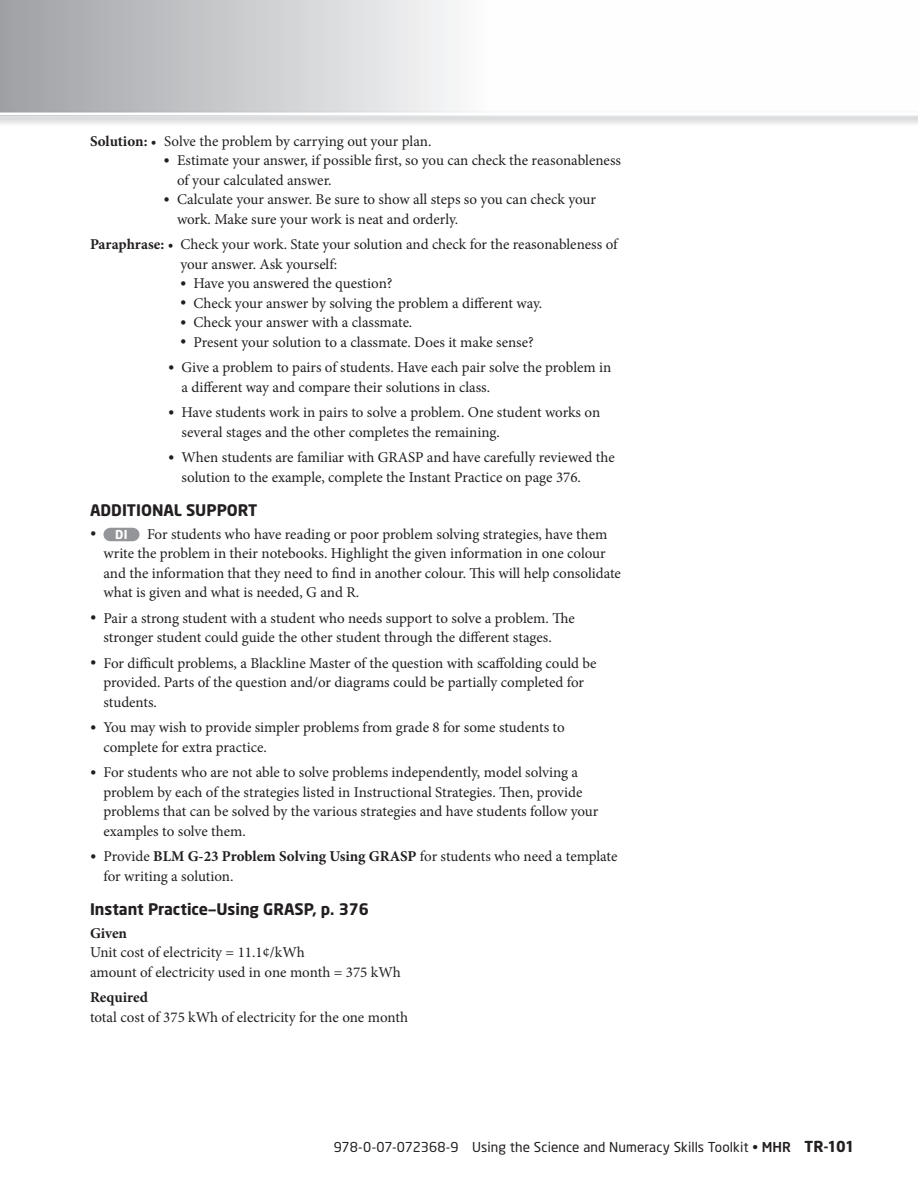
<style>
.page{position:relative;width:918px;height:1188px;background:#fff}
.page>*{position:absolute;margin:0;border:0;box-sizing:border-box;transform-origin:0 0}
.t1{font:700 15.75px "Neo Sans";color:#231f20}
.t2{font:15px/19.5px "Minion Pro";color:#231f20}
.t3{font:700 15px "Minion Pro";letter-spacing:-.005em;color:#231f20}
.t4{font:13.5px "Neo Sans";letter-spacing:.005em;color:#231f20}
.t5{font:700 12.15px "Neo Sans";color:#fff}
.s1{font-weight:700}
.s2{font-size:16.5px}
.s3{font-family:"Minion Pro";font-weight:400;font-size:16.5px;color:#231f20}
.s4{font-weight:500}
.s5{font-weight:700;font-size:15px}
</style>
<div class="page">
<svg style="left:0;top:0;width:455px;height:110px;background:#c8c9cc"></svg>
<svg style="left:0;top:111px;width:918px;height:6px"></svg>
<div style="left:104px;top:528px;width:36px;height:13px;background:#939598;border-radius:7px"></div>
<p class="t2" style="left:90px;top:133px;width:343px"><span class="s1">Solution:</span> • Solve the problem by carrying out your plan.</p>
<p class="t2" style="left:177px;top:152px;width:446px;text-indent:-14px"><span class="s2">•</span> Estimate your answer, if possible first, so you can check the reasonableness of your calculated answer.</p>
<p class="t2" style="left:177px;top:191px;width:421px;text-indent:-14px"><span class="s2">•</span> Calculate your answer. Be sure to show all steps so you can check your work. Make sure your work is neat and orderly.</p>
<p class="t2" style="left:180px;top:236px;width:439px;text-indent:-90px"><span class="s1">Paraphrase:</span> • Check your work. State your solution and check for the reasonableness of your answer. Ask yourself:</p>
<p class="t2" style="left:180px;top:275px;width:214px"><span class="s2">•</span> Have you answered the question?</p>
<p class="t2" style="left:180px;top:295px;width:364px"><span class="s2">•</span> Check your answer by solving the problem a different way.</p>
<p class="t2" style="left:180px;top:314px;width:234px"><span class="s2">•</span> Check your answer with a classmate.</p>
<p class="t2" style="left:180px;top:334px;width:356px"><span class="s2">•</span> Present your solution to a classmate. Does it make sense?</p>
<p class="t2" style="left:182px;top:359px;width:431px;text-indent:-14px"><span class="s2">•</span> Give a problem to pairs of students. Have each pair solve the problem in a different way and compare their solutions in class.</p>
<p class="t2" style="left:182px;top:404px;width:420px;text-indent:-14px"><span class="s2">•</span> Have students work in pairs to solve a problem. One student works on several stages and the other completes the remaining.</p>
<p class="t2" style="left:182px;top:449px;width:435px;text-indent:-14px"><span class="s2">•</span> When students are familiar with GRASP and have carefully reviewed the solution to the example, complete the Instant Practice on page 376.</p>
<p class="t1" style="left:90px;top:504px;width:169px">ADDITIONAL SUPPORT</p>
<p class="t5" style="left:90px;top:529px;width:39px"><span class="s3">•</span> DI</p>
<p class="t2" style="left:104px;top:526px;width:519px;text-indent:44px">For students who have reading or poor problem solving strategies, have them write the problem in their notebooks. Highlight the given information in one colour and the information that they need to find in another colour. This will help consolidate what is given and what is needed, G and R.</p>
<p class="t2" style="left:104px;top:610px;width:473px;text-indent:-14px"><span class="s2">•</span> Pair a strong student with a student who needs support to solve a problem. The stronger student could guide the other student through the different stages.</p>
<p class="t2" style="left:104px;top:655px;width:495px;text-indent:-14px"><span class="s2">•</span> For difficult problems, a Blackline Master of the question with scaffolding could be provided. Parts of the question and/or diagrams could be partially completed for students.</p>
<p class="t2" style="left:104px;top:719px;width:463px;text-indent:-14px"><span class="s2">•</span> You may wish to provide simpler problems from grade 8 for some students to complete for extra practice.</p>
<p class="t2" style="left:104px;top:764px;width:496px;text-indent:-14px"><span class="s2">•</span> For students who are not able to solve problems independently, model solving a problem by each of the strategies listed in Instructional Strategies. Then, provide problems that can be solved by the various strategies and have students follow your examples to solve them.</p>
<p class="t2" style="left:104px;top:848px;width:515px;text-indent:-14px"><span class="s2">•</span> Provide <span class="s1">BLM G-23 Problem Solving Using GRASP</span> for students who need a template for writing a solution.</p>
<p class="t1" style="left:90px;top:903px;width:281px">Instant Practice—Using GRASP, p. 376</p>
<p class="t3" style="left:90px;top:927px;width:39px">Given</p>
<p class="t2" style="left:90px;top:944px;width:312px">Unit cost of electricity = 11.1¢/kWh<br>amount of electricity used in one month = 375 kWh</p>
<p class="t3" style="left:90px;top:992px;width:60px">Required</p>
<p class="t2" style="left:90px;top:1009px;width:320px">total cost of 375 kWh of electricity for the one month</p>
<p class="t4" style="left:334px;top:1142px;width:523px">978-0-07-072368-9 Using the Science and Numeracy Skills Toolkit • <span class="s4">MHR</span> <span class="s5">TR-101</span></p>
</div>
